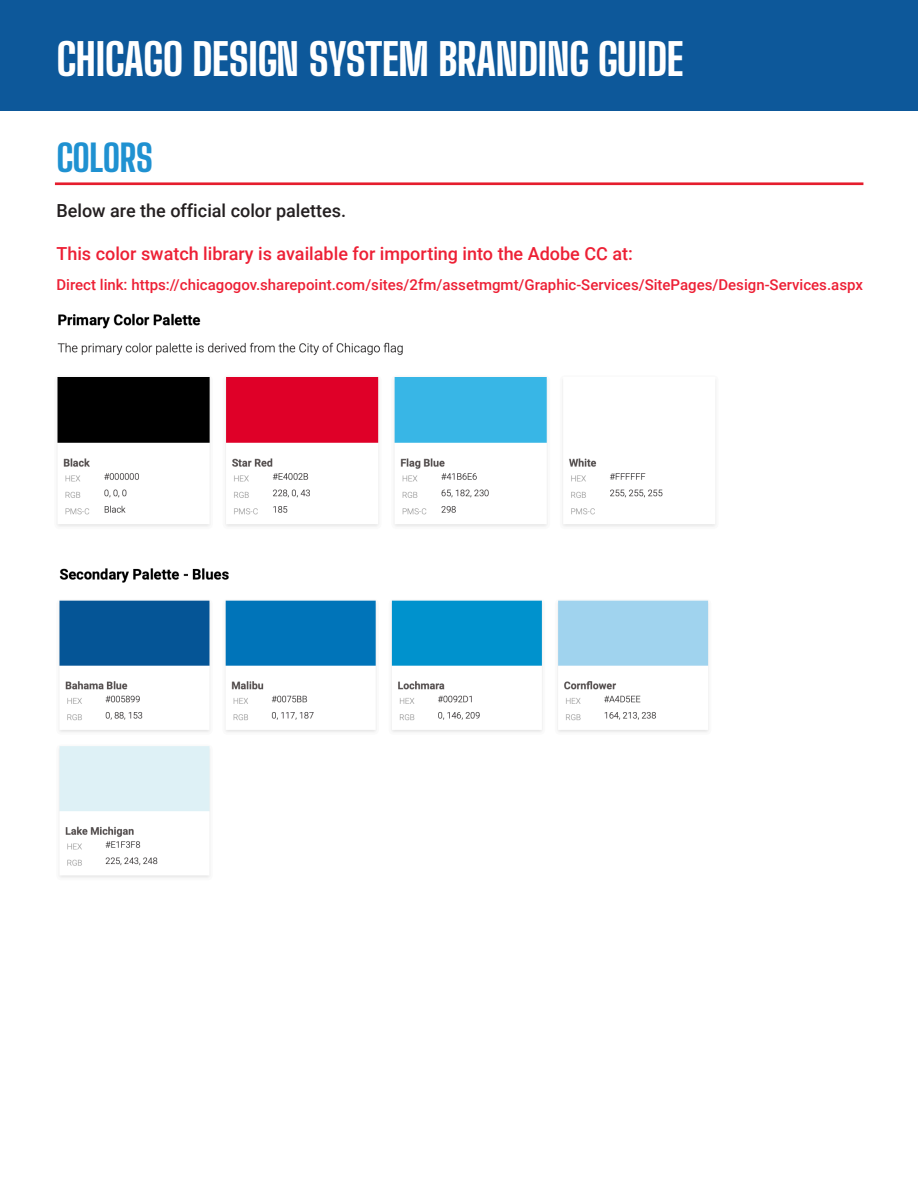
<style>
.page{position:relative;width:918px;height:1188px;background:#fff}
.page>*{position:absolute;margin:0;border:0;box-sizing:border-box;transform-origin:0 0}
.t1{font:800 43.8px "Big Shoulders Display";letter-spacing:-.015em;color:#fff}
.t2{font:800 37.05px "Big Shoulders Display";letter-spacing:-.015em;color:#1f91d1}
.t3{font:500 18px "Roboto";color:#ed2035}
.t4{font:500 18px "Roboto";color:#231f20}
.t5{font:500 15px "Roboto";color:#ed2035}
</style>
<div class="page">
<hr style="left:55px;top:182px;width:808px;height:3px;background:#e51d2d">
<div style="left:0;top:0;width:918px;height:110px;background:#0d589a"></div>
<img style="left:57px;top:313px;width:659px;height:214px">
<img style="left:59px;top:568px;width:650px;height:310px">
<h1 class="t1" style="left:57px;top:29px;width:628px">CHICAGO DESIGN SYSTEM BRANDING GUIDE</h1>
<h2 class="t2" style="left:56px;top:131px;width:98px">COLORS</h2>
<p class="t4" style="left:56px;top:198px;width:291px">Below are the official color palettes.</p>
<p class="t3" style="left:56px;top:241px;width:578px">This color swatch library is available for importing into the Adobe CC at:</p>
<p class="t5" style="left:56px;top:274px;width:808px">Direct link: https://chicagogov.sharepoint.com/sites/2fm/assetmgmt/Graphic-Services/SitePages/Design-Services.aspx</p>
</div>
